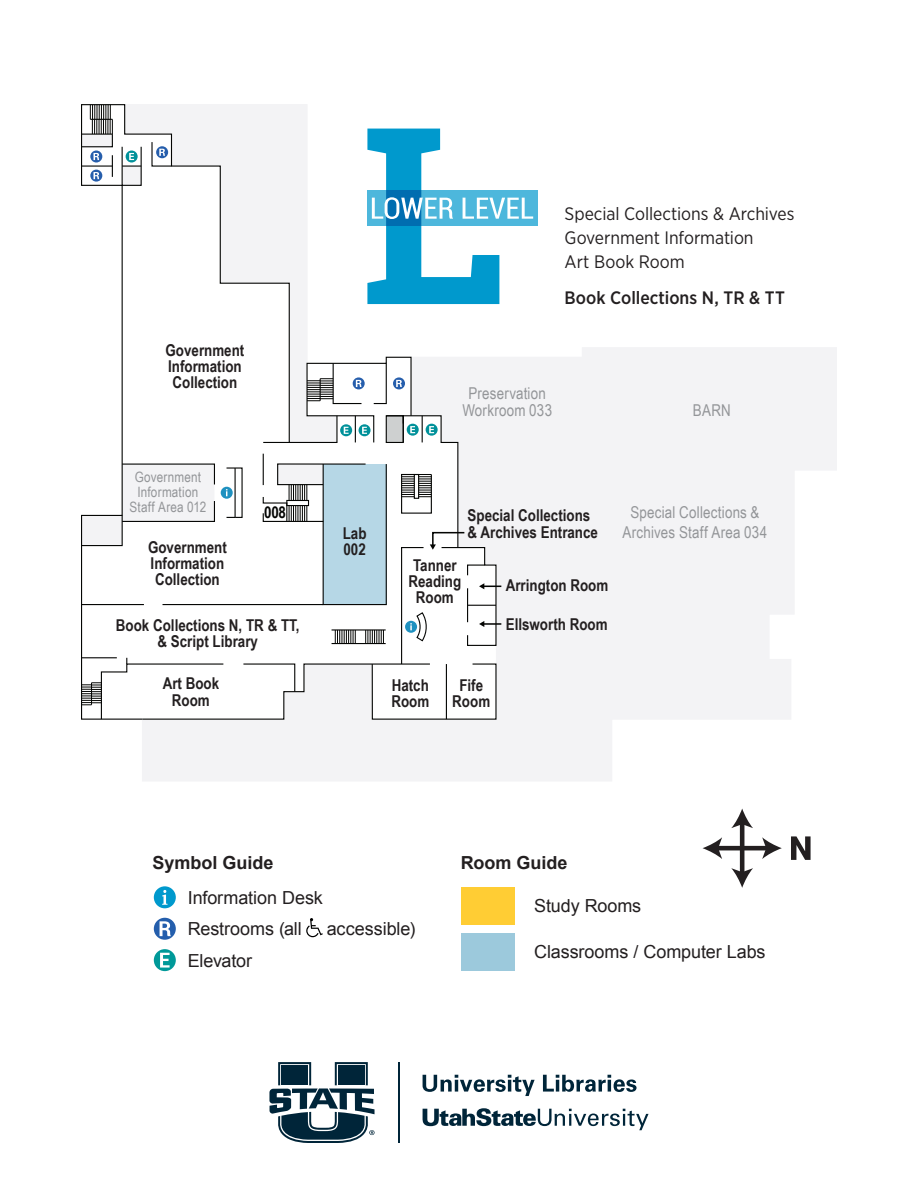
<style>
.page{position:relative;width:918px;height:1188px;background:#fff}
.page>*{position:absolute;margin:0;border:0;box-sizing:border-box;transform-origin:0 0}
.t1{font:18px/31.3px "Arial";letter-spacing:-.005em;color:#231f20}
.t2{font:18px/24px "Gotham Narrow";letter-spacing:-.005em;color:#231f20}
.t3{font:500 18px "Gotham Narrow";color:#231f20}
.t4{font:700 18px "Arial";color:#231f20}
.t5{font:700 16.35px/16.2px "Arial Narrow";color:#231f20}
.t6{font:16.35px/17.5px "Arial Narrow";letter-spacing:.01em;color:#939598;text-align:center}
.t7{font:700 16.35px "Arial Narrow";color:#040503}
.t8{font:14.25px/15.1px "Arial Narrow";letter-spacing:.015em;color:#939598;text-align:center}
</style>
<div class="page">
<svg style="left:142px;top:348px;width:694px;height:433px;fill:#f3f3f5"></svg>
<div style="left:581px;top:356px;width:214px;height:115px;background:#f3f3f5"></div>
<svg style="left:81px;top:104px;width:257px;height:252px"></svg>
<svg style="left:126px;top:151px;width:12px;height:12px"></svg>
<svg style="left:129px;top:153px;width:5px;height:7px"></svg>
<svg style="left:151px;top:141px;width:22px;height:26px"></svg>
<svg style="left:90px;top:170px;width:12px;height:12px"></svg>
<svg style="left:81px;top:105px;width:32px;height:74px"></svg>
<svg style="left:81px;top:356px;width:420px;height:364px"></svg>
<div style="left:367px;top:190px;width:171px;height:35px;background:#4db7dc"></div>
<svg style="left:367px;top:129px;width:166px;height:175px"></svg>
<hr style="left:740px;top:822px;width:4px;height:52px;background:#231f20">
<svg style="left:731px;top:809px;width:22px;height:19px"></svg>
<svg style="left:731px;top:868px;width:22px;height:20px"></svg>
<hr style="left:716px;top:846px;width:52px;height:4px;background:#231f20">
<svg style="left:703px;top:837px;width:19px;height:22px"></svg>
<svg style="left:762px;top:837px;width:20px;height:22px"></svg>
<svg style="left:791px;top:836px;width:20px;height:24px"></svg>
<div style="left:461px;top:887px;width:54px;height:38px;background:#ffcd34"></div>
<div style="left:461px;top:933px;width:54px;height:38px;background:#9cc9dc"></div>
<div style="left:154px;top:949px;width:22px;height:22px;background:#099;border-radius:50%"></div>
<svg style="left:160px;top:953px;width:10px;height:15px"></svg>
<div style="left:154px;top:886px;width:22px;height:22px;background:#0099cd;border-radius:50%"></div>
<svg style="left:162px;top:890px;width:6px;height:15px"></svg>
<svg style="left:154px;top:918px;width:22px;height:22px"></svg>
<svg style="left:160px;top:921px;width:11px;height:15px"></svg>
<svg style="left:306px;top:918px;width:17px;height:19px"></svg>
<svg style="left:269px;top:1062px;width:106px;height:81px"></svg>
<hr style="left:398px;top:1062px;width:1px;height:81px;background:#002539">
<svg style="left:423px;top:1075px;width:112px;height:21px"></svg>
<svg style="left:543px;top:1075px;width:94px;height:17px"></svg>
<svg style="left:423px;top:1108px;width:226px;height:22px"></svg>
<p class="t2" style="left:565px;top:202px;width:232px">Special Collections &amp; Archives<br>Government Information<br>Art Book Room</p>
<p class="t5" style="left:166px;top:342px;width:80px">Government<br>Information<br>Collection</p>
<p class="t8" style="left:129px;top:469px;width:78px">Government<br>Information<br>Staff Area 012</p>
<p class="t5" style="left:148px;top:539px;width:80px">Government<br>Information<br>Collection</p>
<p class="t7" style="left:264px;top:503px;width:23px">008</p>
<p class="t5" style="left:116px;top:617px;width:185px;text-align:center">Book Collections N, TR &amp; TT, &amp; Script Library</p>
<p class="t5" style="left:163px;top:675px;width:58px;text-align:center">Art Book<br>Room</p>
<p class="t3" style="left:565px;top:286px;width:222px">Book Collections N, TR &amp; TT</p>
<p class="t6" style="left:462px;top:384px;width:91px">Preservation<br>Workroom 033</p>
<p class="t6" style="left:693px;top:402px;width:40px">BARN</p>
<p class="t5" style="left:343px;top:525px;width:25px">Lab<br>002</p>
<p class="t5" style="left:468px;top:507px;width:132px">Special Collections &amp; Archives Entrance</p>
<p class="t5" style="left:408px;top:557px;width:54px;text-align:center">Tanner<br>Reading<br>Room</p>
<p class="t5" style="left:506px;top:577px;width:104px">Arrington Room</p>
<p class="t5" style="left:506px;top:616px;width:103px">Ellsworth Room</p>
<p class="t6" style="left:623px;top:502px;width:146px;line-height:19.6px">Special Collections &amp;<br>Archives Staff Area 034</p>
<p class="t5" style="left:391px;top:677px;width:39px">Hatch<br>Room</p>
<p class="t5" style="left:452px;top:677px;width:39px;text-align:center">Fife<br>Room</p>
<p class="t4" style="left:152px;top:853px;width:123px">Symbol Guide</p>
<p class="t4" style="left:461px;top:853px;width:108px">Room Guide</p>
<p class="t1" style="left:188px;top:882px;width:137px">Information Desk<br>Restrooms (all</p>
<p class="t1" style="left:327px;top:913px;width:90px">accessible)</p>
<p class="t1" style="left:188px;top:945px;width:66px">Elevator</p>
<p class="t1" style="left:534px;top:890px;width:109px">Study Rooms</p>
<p class="t1" style="left:534px;top:936px;width:233px">Classrooms / Computer Labs</p>
</div>
